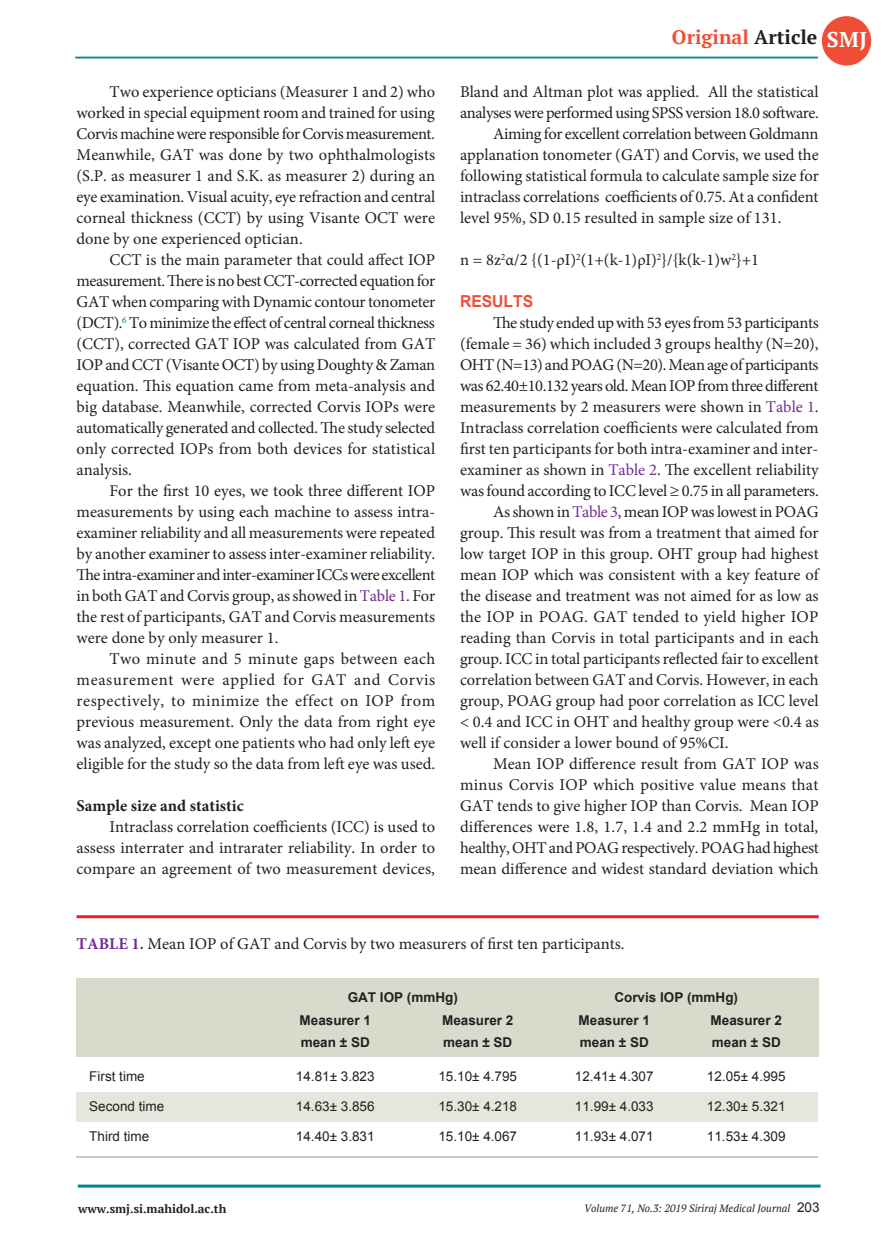
<style>
.page{position:relative;width:891px;height:1242px;background:#fff}
.page>*{position:absolute;margin:0;border:0;box-sizing:border-box;transform-origin:0 0}
.t1{font:700 19.5px "PT Serif";color:#ef4d35}
.t2{font:16.5px/21px "Minion Pro";color:#231f20;text-align:justify}
.t3{font:16.5px/21px "Minion Pro";letter-spacing:-.025em;color:#231f20}
.t4{font:700 16.5px "Minion Pro";color:#231f20}
.t5{font:700 16.5px "Arial";color:#ef4d35;scale:.95 1}
.t6{font:13.5px "Arial";color:#231f20}
.t7{font:700 13.5px "Arial";color:#231f20}
.t8{font:700 12px "PT Serif";color:#231f20}
.t9{font:italic 10.5px "PT Serif";color:#231f20}
.s1{color:#722b91}
.s2{color:#231f20}
.s3{font-size:21.3px;color:#fff}
.s4{font-weight:700;color:#722b91}
.s5{font-family:"Arial";font-style:normal;font-size:13.5px}
</style>
<div class="page">
<hr style="left:75px;top:57px;width:743px;height:1px;background:#008689">
<hr style="left:78px;top:1185px;width:743px;height:3px;background:#008689">
<div style="left:822px;top:16px;width:49px;height:50px;background:#ef4d35;border-radius:50%"></div>
<div style="left:77px;top:979px;width:742px;height:78px;background:#d7dbcb"></div>
<div style="left:76px;top:1092px;width:742px;height:29px;background:#e4e7dc"></div>
<hr style="left:76px;top:1156px;width:742px;height:2px;background:#cacfbc">
<hr style="left:77px;top:915px;width:742px;height:3px;background:#ee1d23">
<p class="t2" style="left:77px;top:81px;width:360px;text-indent:33px">Two experience opticians (Measurer 1 and 2) who worked in special equipment room and trained for using Corvis machine were responsible for Corvis measurement.<br>Meanwhile, GAT was done by two ophthalmologists (S.P. as measurer 1 and S.K. as measurer 2) during an eye examination. Visual acuity, eye refraction and central corneal thickness (CCT) by using Visante OCT were done by one experienced optician.</p>
<p class="t2" style="left:77px;top:249px;width:360px;text-indent:33px">CCT is the main parameter that could affect IOP measurement. There is no best CCT-corrected equation for GAT when comparing with Dynamic contour tonometer (DCT).<sup>6</sup> To minimize the effect of central corneal thickness (CCT), corrected GAT IOP was calculated from GAT IOP and CCT (Visante OCT) by using Doughty &amp; Zaman equation. This equation came from meta-analysis and big database. Meanwhile, corrected Corvis IOPs were automatically generated and collected. The study selected only corrected IOPs from both devices for statistical analysis.</p>
<p class="t2" style="left:77px;top:480px;width:360px;text-indent:33px">For the first 10 eyes, we took three different IOP measurements by using each machine to assess intra&shy;examiner reliability and all measurements were repeated by another examiner to assess inter-examiner reliability.<br>The intra-examiner and inter-examiner ICCs were excellent in both GAT and Corvis group, as showed in <span class="s1">Table 1</span>. For the rest of participants, GAT and Corvis measurements were done by only measurer 1.</p>
<p class="t2" style="left:77px;top:648px;width:360px;text-indent:33px">Two minute and 5 minute gaps between each measurement were applied for GAT and Corvis respectively, to minimize the effect on IOP from previous measurement. Only the data from right eye was analyzed, except one patients who had only left eye eligible for the study so the data from left eye was used.</p>
<p class="t4" style="left:77px;top:794px;width:169px">Sample size and statistic</p>
<p class="t2" style="left:77px;top:816px;width:360px;text-indent:33px">Intraclass correlation coefficients (ICC) is used to assess interrater and intrarater reliability. In order to compare an agreement of two measurement devices,</p>
<p class="t1" style="left:672px;top:24px;width:197px">Original <span class="s2">Article</span> <span class="s3">SMJ</span></p>
<p class="t3" style="left:460px;top:81px;width:360px">Bland and Altman plot was applied. All the statistical analyses were performed using SPSS version 18.0 software.</p>
<p class="t2" style="left:460px;top:123px;width:360px;text-indent:33px">Aiming for excellent correlation between Goldmann applanation tonometer (GAT) and Corvis, we used the following statistical formula to calculate sample size for intraclass correlations coefficients of 0.75. At a confident level 95%, SD 0.15 resulted in sample size of 131.</p>
<p class="t2" style="left:460px;top:249px;width:301px">n = 8z<sup>2</sup>α/2 {(1-ρI)<sup>2</sup>(1+(k-1)ρI)<sup>2</sup>}/{k(k-1)w<sup>2</sup>}+1</p>
<p class="t5" style="left:460px;top:290px;width:79px">RESULTS</p>
<p class="t2" style="left:460px;top:312px;width:360px;text-indent:33px">The study ended up with 53 eyes from 53 participants (female = 36) which included 3 groups healthy (N=20), OHT (N=13) and POAG (N=20). Mean age of participants was 62.40±10.132 years old. Mean IOP from three different measurements by 2 measurers were shown in <span class="s1">Table 1</span>.<br>Intraclass correlation coefficients were calculated from first ten participants for both intra-examiner and inter&shy;examiner as shown in <span class="s1">Table 2</span>. The excellent reliability was found according to ICC level ≥ 0.75 in all parameters.</p>
<p class="t2" style="left:460px;top:501px;width:360px;text-indent:33px">As shown in <span class="s1">Table 3</span>, mean IOP was lowest in POAG group. This result was from a treatment that aimed for low target IOP in this group. OHT group had highest mean IOP which was consistent with a key feature of the disease and treatment was not aimed for as low as the IOP in POAG. GAT tended to yield higher IOP reading than Corvis in total participants and in each group. ICC in total participants reflected fair to excellent correlation between GAT and Corvis. However, in each group, POAG group had poor correlation as ICC level &lt; 0.4 and ICC in OHT and healthy group were &lt;0.4 as well if consider a lower bound of 95%CI.</p>
<p class="t2" style="left:460px;top:753px;width:360px;text-indent:33px">Mean IOP difference result from GAT IOP was minus Corvis IOP which positive value means that GAT tends to give higher IOP than Corvis. Mean IOP differences were 1.8, 1.7, 1.4 and 2.2 mmHg in total, healthy, OHT and POAG respectively. POAG had highest mean difference and widest standard deviation which</p>
<p class="t2" style="left:77px;top:933px;width:550px"><span class="s4">TABLE 1.</span> Mean IOP of GAT and Corvis by two measurers of first ten participants.</p>
<p class="t7" style="left:348px;top:988px;width:112px">GAT IOP (mmHg)</p>
<p class="t7" style="left:614px;top:988px;width:125px">Corvis IOP (mmHg)</p>
<p class="t7" style="left:300px;top:1011px;width:73px">Measurer 1</p>
<p class="t7" style="left:442px;top:1011px;width:73px">Measurer 2</p>
<p class="t7" style="left:579px;top:1011px;width:73px">Measurer 1</p>
<p class="t7" style="left:711px;top:1011px;width:73px">Measurer 2</p>
<p class="t7" style="left:301px;top:1033px;width:70px">mean ± SD</p>
<p class="t7" style="left:443px;top:1033px;width:70px">mean ± SD</p>
<p class="t7" style="left:580px;top:1033px;width:70px">mean ± SD</p>
<p class="t7" style="left:712px;top:1033px;width:70px">mean ± SD</p>
<p class="t6" style="left:89px;top:1068px;width:57px">First time</p>
<p class="t6" style="left:296px;top:1068px;width:80px">14.81± 3.823</p>
<p class="t6" style="left:438px;top:1068px;width:80px">15.10± 4.795</p>
<p class="t6" style="left:575px;top:1068px;width:80px">12.41± 4.307</p>
<p class="t6" style="left:707px;top:1068px;width:80px">12.05± 4.995</p>
<p class="t6" style="left:89px;top:1098px;width:77px">Second time</p>
<p class="t6" style="left:296px;top:1098px;width:80px">14.63± 3.856</p>
<p class="t6" style="left:438px;top:1098px;width:80px">15.30± 4.218</p>
<p class="t6" style="left:575px;top:1098px;width:80px">11.99± 4.033</p>
<p class="t6" style="left:707px;top:1098px;width:80px">12.30± 5.321</p>
<p class="t6" style="left:89px;top:1128px;width:62px">Third time</p>
<p class="t6" style="left:296px;top:1128px;width:80px">14.40± 3.831</p>
<p class="t6" style="left:438px;top:1128px;width:80px">15.10± 4.067</p>
<p class="t6" style="left:575px;top:1128px;width:80px">11.93± 4.071</p>
<p class="t6" style="left:707px;top:1128px;width:80px">11.53± 4.309</p>
<p class="t8" style="left:78px;top:1201px;width:150px">www.smj.si.mahidol.ac.th</p>
<p class="t9" style="left:584px;top:1202px;width:237px">Volume 71, No.3: 2019 Siriraj Medical Journal <span class="s5">203</span></p>
</div>
